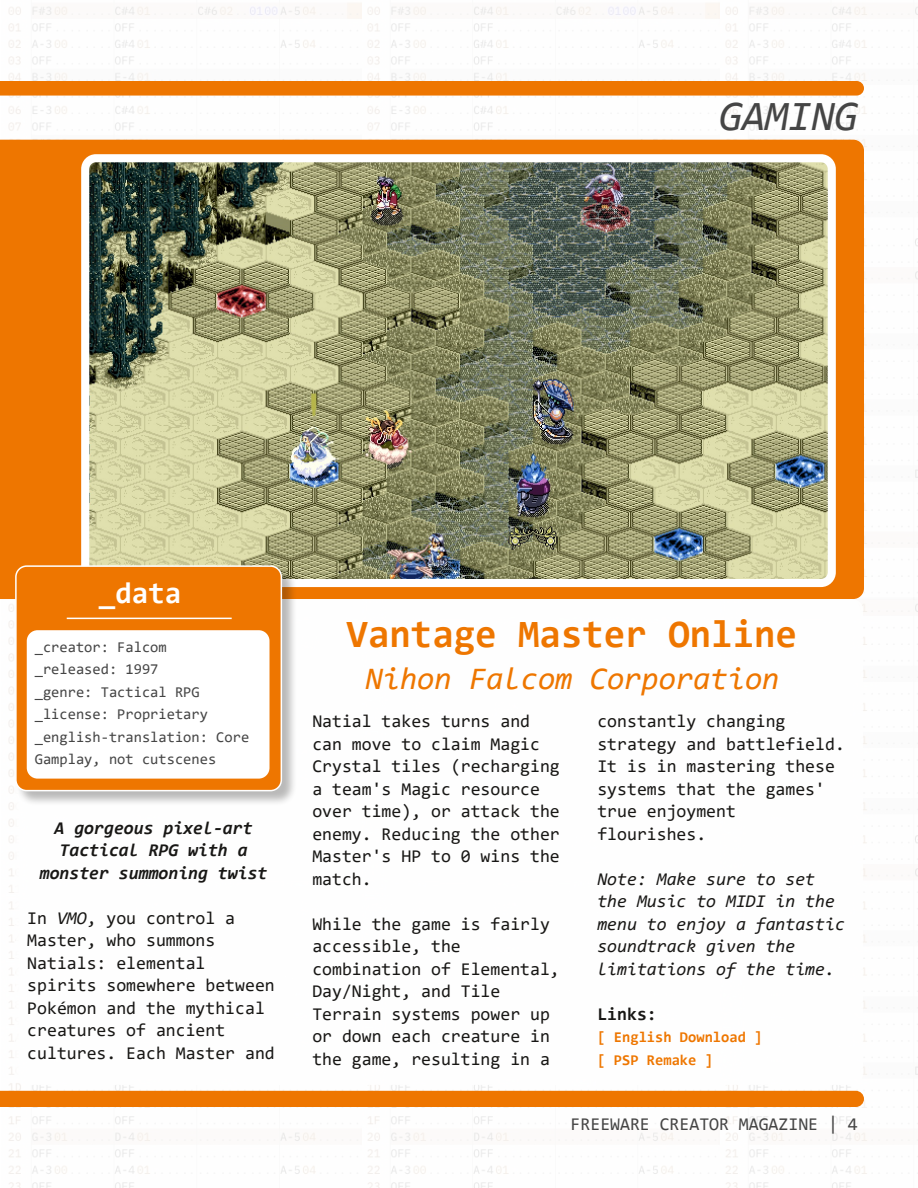
<style>
.page{position:relative;width:918px;height:1188px;background:#fff}
.page>*{position:absolute;margin:0;border:0;box-sizing:border-box;transform-origin:0 0}
.t1{font:italic 42px "Consolas";color:#454545}
.t2{font:700 39px "Consolas";color:#ee7600}
.t3{font:italic 31.5px "Consolas";color:#ee7600}
.t4{font:700 30px "Consolas";color:#fff}
.t5{font:18px/22.5px "Consolas";color:#181715}
.t6{font:italic 18px/22.5px "Consolas";color:#181715}
.t7{font:italic 700 18px/22.5px "Consolas";color:#181715;text-align:center}
.t8{font:18px "Consolas";color:#454545}
.t9{font:700 18px "Consolas";color:#181715}
.t10{font:15px/22.5px "Consolas";color:#454545}
.t11{font:700 15px/22.5px "Consolas";color:#ee7600}
.s1{font-style:italic}
</style>
<div class="page">
<img style="left:720px;top:6px;width:198px;height:1182px">
<img style="left:2px;top:3px;width:718px;height:1185px">
<div style="left:0;top:81px;width:864px;height:15px;background:#ee7600"></div>
<div style="left:0;top:1091px;width:864px;height:16px;background:#ee7600"></div>
<div style="left:0;top:140px;width:864px;height:459px;background:#ee7600"></div>
<div style="left:4px;top:148px;width:63px;height:445px;background:#ee7600"></div>
<img style="left:85px;top:158px;width:747px;height:424px;border-radius:11px">
<div style="left:81px;top:154px;width:755px;height:433px;border:8px solid #fff;border-radius:11px"></div>
<div style="left:18px;top:599px;width:845px;height:486px;background:#fff;border-radius:11px"></div>
<div style="left:15px;top:565px;width:282px;height:241px;background:#181715;opacity:.3"></div>
<div style="left:16px;top:566px;width:265px;height:225px;background:#ee7600;border-radius:11px"></div>
<div style="left:15px;top:565px;width:267px;height:226px;border:2px solid #fff;border-radius:11px"></div>
<div style="left:27px;top:630px;width:243px;height:149px;background:#fff;border-radius:11px"></div>
<hr style="left:67px;top:618px;width:165px;height:1px;background:#fff">
<h1 class="t1" style="left:719px;top:98px;width:140px">GAMING</h1>
<h3 class="t4" style="left:99px;top:581px;width:84px">_data</h3>
<p class="t10" style="left:35px;top:637px;width:216px">_creator: Falcom _released: 1997<br>_genre: Tactical RPG _license: Proprietary _english‐translation: Core<br>Gamplay, not cutscenes</p>
<p class="t7" style="left:40px;top:818px;width:229px">A gorgeous pixel‐art<br>Tactical RPG with a monster summoning twist</p>
<p class="t5" style="left:27px;top:908px;width:249px">In <span class="s1">VMO</span>, you control a<br>Master, who summons<br>Natials: elemental spirits somewhere between<br>Pokémon and the mythical creatures of ancient cultures. Each Master and</p>
<h2 class="t2" style="left:347px;top:618px;width:452px">Vantage Master Online</h2>
<h3 class="t3" style="left:366px;top:665px;width:416px">Nihon Falcom Corporation</h3>
<p class="t5" style="left:312px;top:711px;width:249px">Natial takes turns and can move to claim Magic<br>Crystal tiles (recharging a team's Magic resource over time), or attack the enemy. Reducing the other<br>Master's HP to 0 wins the match.</p>
<p class="t5" style="left:312px;top:914px;width:249px">While the game is fairly accessible, the combination of Elemental,<br>Day/Night, and Tile<br>Terrain systems power up or down each creature in the game, resulting in a</p>
<p class="t5" style="left:597px;top:711px;width:249px">constantly changing strategy and battlefield.<br>It is in mastering these systems that the games' true enjoyment flourishes.</p>
<p class="t6" style="left:597px;top:869px;width:249px">Note: Make sure to set the Music to MIDI in the menu to enjoy a fantastic soundtrack given the limitations of the time.</p>
<p class="t9" style="left:597px;top:1006px;width:61px">Links:</p>
<p class="t11" style="left:597px;top:1027px;width:166px">[ English Download ] [ PSP Remake ]</p>
<p class="t8" style="left:571px;top:1117px;width:289px">FREEWARE CREATOR MAGAZINE | 4</p>
</div>
